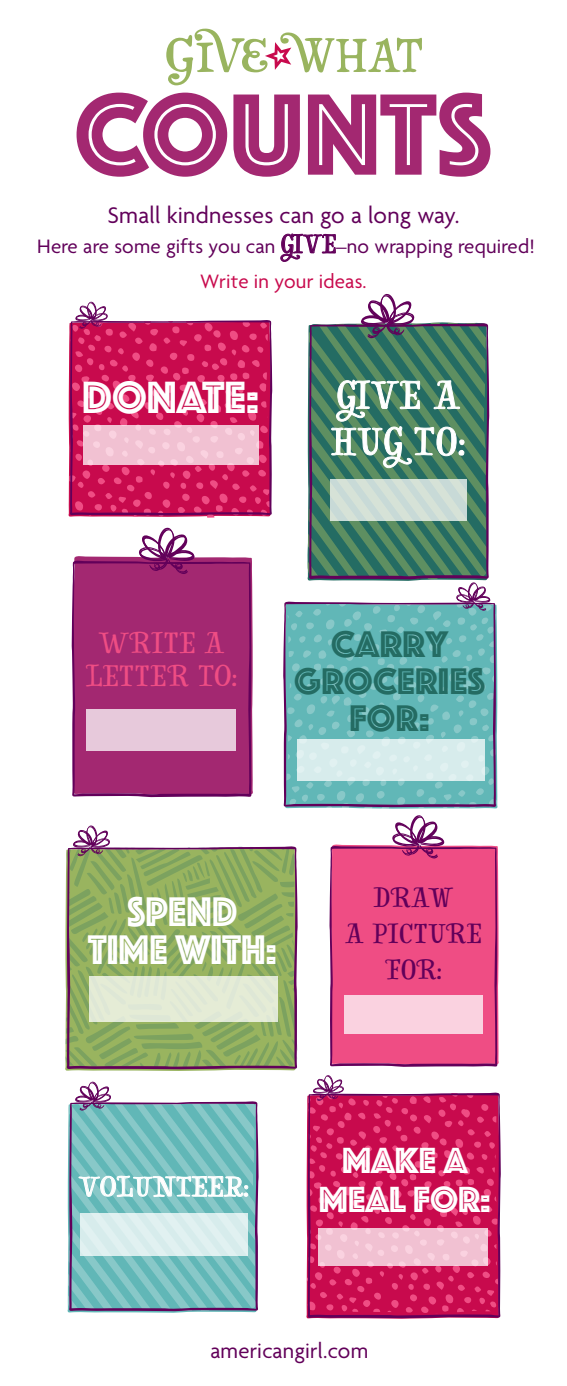
<style>
.page{position:relative;width:567px;height:1386px;background:#fff}
.page>*{position:absolute;margin:0;border:0;box-sizing:border-box;transform-origin:0 0}
.t1{font:57.4px/46.4px "HMS Gilbert Display";letter-spacing:.01em;color:#fff}
.t2{font:46.9px "Phosphate Inline";color:#fff}
.t3{font:43.75px/32.6px "HMS Gilbert Display";color:#ef4d84;text-align:center}
.t4{font:43.05px/37.6px "Phosphate Inline";letter-spacing:.005em;color:#fff;text-align:center;scale:.92 1}
.t5{font:40.95px/35.9px "HMS Gilbert Display";color:#62005a;text-align:center}
.t6{font:40.6px "HMS Gilbert Display";color:#fff}
.t7{font:38.5px/37.1px "Phosphate Inline";letter-spacing:.01em;color:#246c63;text-align:center}
.t8{font:37.8px/38.3px "Phosphate Inline";color:#fff;text-align:center}
.t9{font:24.5px "Agenda";letter-spacing:.01em;color:#62005a}
.t10{font:22.75px "Agenda";letter-spacing:.01em;color:#62005a}
.t11{font:21px/35px "Agenda";letter-spacing:.01em;color:#62005a;text-align:center}
.s1{font-family:"HMS Gilbert Display";font-size:38.5px}
.s2{color:#c80a4d}
</style>
<div class="page">
<svg style="left:70px;top:320px;width:202px;height:196px;background:#ca1758"></svg>
<svg style="left:75px;top:301px;width:33px;height:28px"></svg>
<svg style="left:84px;top:425px;width:175px;height:40px;background:#f2c3d4"></svg>
<div style="left:72px;top:560px;width:180px;height:237px;background:#a32871"></div>
<svg style="left:139px;top:527px;width:56px;height:47px"></svg>
<div style="left:87px;top:709px;width:149px;height:42px;background:#e7c9db"></div>
<svg style="left:283px;top:601px;width:213px;height:206px;background:#69b3b6"></svg>
<svg style="left:307px;top:293px;width:184px;height:318px"></svg>
<div style="left:298px;top:739px;width:187px;height:41px;background:#d7ecec"></div>
<svg style="left:67px;top:846px;width:231px;height:223px;background:#8ca560"></svg>
<svg style="left:73px;top:825px;width:37px;height:31px"></svg>
<div style="left:89px;top:976px;width:188px;height:46px;background:#e5ecd6"></div>
<div style="left:330px;top:846px;width:167px;height:221px;background:#ef4d84"></div>
<svg style="left:392px;top:815px;width:53px;height:44px"></svg>
<div style="left:344px;top:995px;width:139px;height:39px;background:#fad2e0"></div>
<svg style="left:308px;top:1092px;width:193px;height:226px;background:#ca1758"></svg>
<svg style="left:313px;top:1075px;width:31px;height:26px"></svg>
<svg style="left:318px;top:1228px;width:170px;height:38px;background:#f2c3d4"></svg>
<svg style="left:67px;top:1081px;width:191px;height:230px;background:#86bec2"></svg>
<div style="left:80px;top:1213px;width:168px;height:43px;background:#ddefef"></div>
<svg style="left:77px;top:93px;width:150px;height:84px"></svg>
<svg style="left:233px;top:93px;width:257px;height:169px"></svg>
<svg style="left:166px;top:29px;width:256px;height:56px"></svg>
<p class="t9" style="left:107px;top:201px;width:354px">Small kindnesses can go a long way.</p>
<p class="t11" style="left:37px;top:228px;width:499px">Here are some gifts you can <span class="s1">give</span>–no wrapping required!<br><span class="s2">Write in your ideas.</span></p>
<h2 class="t2" style="left:82px;top:364px;width:178px">DONATE:</h2>
<h1 class="t1" style="left:331px;top:374px;width:136px">give a hug To:</h1>
<h3 class="t3" style="left:85px;top:628px;width:154px">Write a<br>Letter TO:</h3>
<h3 class="t7" style="left:294px;top:624px;width:192px">CARRY<br>GROCERIES<br>FOR:</h3>
<h3 class="t4" style="left:88px;top:891px;width:207px">SPEND<br>TIME WITH:</h3>
<h3 class="t5" style="left:345px;top:881px;width:138px">Draw<br>a picture for:</h3>
<h3 class="t6" style="left:79px;top:1164px;width:172px">VOLUNTEER:</h3>
<h3 class="t8" style="left:319px;top:1140px;width:173px">MAKE A<br>MEAL FOR:</h3>
<p class="t10" style="left:210px;top:1337px;width:160px">americangirl.com</p>
</div>
